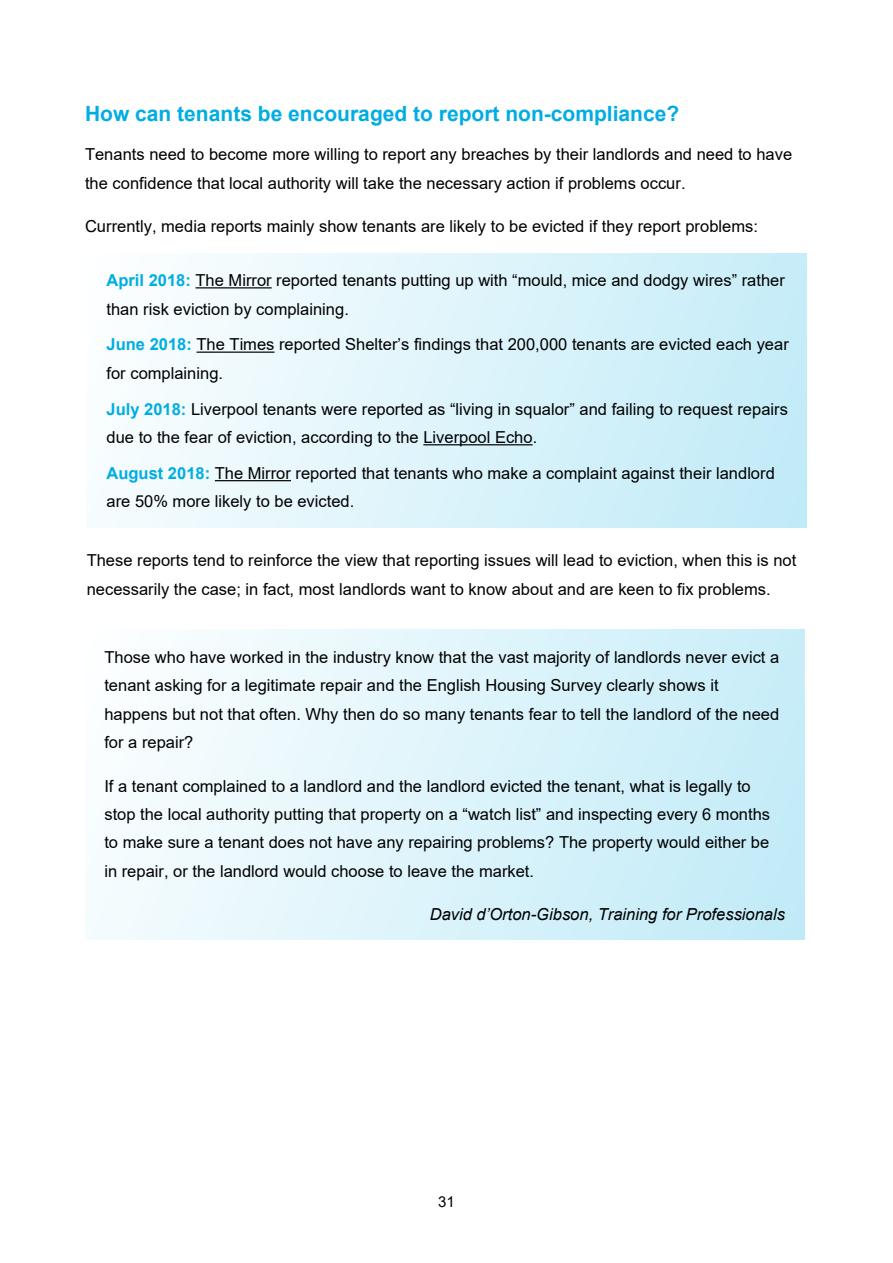
<style>
.page{position:relative;width:893px;height:1263px;background:#fff}
.page>*{position:absolute;margin:0;border:0;box-sizing:border-box;transform-origin:0 0}
.t1{font:700 21px "Arial";color:#00ade2}
.t2{font:16.5px/28.3px "Arial";color:#000}
.t3{font:italic 16.5px "Arial";color:#000}
.t4{font:15px "Arial";color:#000}
.s1{font-weight:700;color:#00ade2}
</style>
<div class="page">
<div style="left:87px;top:254px;width:719px;height:274px;background:linear-gradient(to right,#fafdfe,#c3ebf8)"></div>
<hr style="left:196px;top:287px;width:76px;height:1px;background:#000">
<hr style="left:197px;top:352px;width:77px;height:1px;background:#000">
<hr style="left:423px;top:444px;width:110px;height:1px;background:#000">
<hr style="left:215px;top:480px;width:76px;height:1px;background:#000">
<div style="left:85px;top:630px;width:720px;height:309px;background:linear-gradient(to right,#f9fdfe,#c4ecf8)"></div>
<p class="t1" style="left:85px;top:106px;width:596px">How can tenants be encouraged to report non-compliance?</p>
<p class="t2" style="left:85px;top:142px;width:709px">Tenants need to become more willing to report any breaches by their landlords and need to have the confidence that local authority will take the necessary action if problems occur.</p>
<p class="t2" style="left:85px;top:214px;width:674px">Currently, media reports mainly show tenants are likely to be evicted if they report problems:</p>
<p class="t2" style="left:107px;top:268px;width:680px"><span class="s1">April 2018:</span> The Mirror reported tenants putting up with “mould, mice and dodgy wires” rather than risk eviction by complaining.</p>
<p class="t2" style="left:107px;top:332px;width:684px"><span class="s1">June 2018:</span> The Times reported Shelter’s findings that 200,000 tenants are evicted each year for complaining.</p>
<p class="t2" style="left:107px;top:396px;width:683px"><span class="s1">July 2018:</span> Liverpool tenants were reported as “living in squalor” and failing to request repairs due to the fear of eviction, according to the Liverpool Echo.</p>
<p class="t2" style="left:107px;top:460px;width:670px"><span class="s1">August 2018:</span> The Mirror reported that tenants who make a complaint against their landlord are 50% more likely to be evicted.</p>
<p class="t2" style="left:87px;top:548px;width:711px">These reports tend to reinforce the view that reporting issues will lead to eviction, when this is not necessarily the case; in fact, most landlords want to know about and are keen to fix problems.</p>
<p class="t2" style="left:104px;top:644px;width:676px">Those who have worked in the industry know that the vast majority of landlords never evict a tenant asking for a legitimate repair and the English Housing Survey clearly shows it happens but not that often. Why then do so many tenants fear to tell the landlord of the need for a repair?</p>
<p class="t2" style="left:104px;top:773px;width:667px">If a tenant complained to a landlord and the landlord evicted the tenant, what is legally to stop the local authority putting that property on a “watch list” and inspecting every 6 months to make sure a tenant does not have any repairing problems? The property would either be in repair, or the landlord would choose to leave the market.</p>
<p class="t3" style="left:430px;top:908px;width:357px">David d’Orton-Gibson, Training for Professionals</p>
<p class="t4" style="left:438px;top:1196px;width:18px">31</p>
</div>
